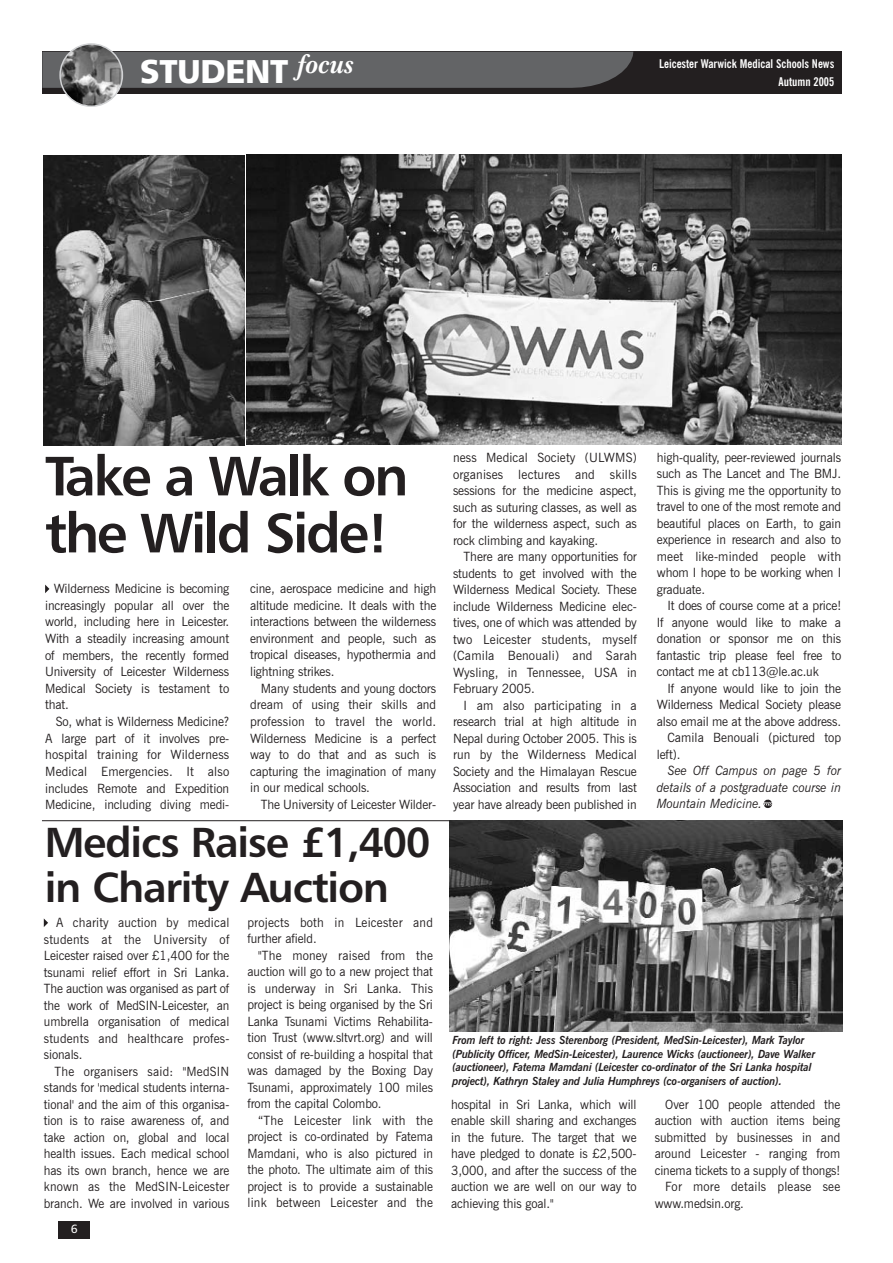
<style>
.page{position:relative;width:893px;height:1263px;background:#fff}
.page>*{position:absolute;margin:0;border:0;box-sizing:border-box;transform-origin:0 0}
.t1{font:55.5px/57px "Humanist 777 BT Bold B";letter-spacing:-.045em;color:#231f20}
.t2{font:42px/45px "Humanist 777 BT Bold B";letter-spacing:-.03em;color:#231f20}
.t3{font:33px "Humanist 777 BT Black B";letter-spacing:-.01em;color:#fff}
.t4{font:italic 700 27px "New Baskerville IT Cby BT";letter-spacing:-.03em;color:#fff}
.t5{font:12.75px/16.5px "News Gothic BT";letter-spacing:-.005em;color:#231f20;text-align:justify}
.t6{font:12.75px/16.5px "News Gothic BT";letter-spacing:-.005em;color:#231f20;text-align:justify;scale:.96 1}
.t7{font:italic 12.75px/16.5px "News Gothic BT";letter-spacing:-.01em;color:#231f20;text-align:justify}
.t8{font:12.75px/16.5px "News Gothic BT";letter-spacing:.02em;color:#231f20;scale:.96 1}
.t9{font:700 condensed 12px "News Gothic BT";color:#fff}
.t10{font:12px "Humanist 777 BT Roman B";color:#fff}
.t11{font:italic 700 11.25px/13.5px "News Gothic BT";letter-spacing:-.01em;color:#231f20;scale:.96 1}
</style>
<div class="page">
<div style="left:58px;top:1221px;width:32px;height:17px;background:#231f20"></div>
<div style="left:42px;top:52px;width:800px;height:42px;background:#231f20"></div>
<svg style="left:42px;top:43px;width:591px;height:64px"></svg>
<hr style="left:42px;top:820px;width:799px;height:1px;background:#231f20">
<img style="left:247px;top:155px;width:594px;height:290px">
<img style="left:44px;top:155px;width:201px;height:290px">
<svg style="left:44px;top:918px;width:4px;height:9px"></svg>
<img style="left:450px;top:821px;width:393px;height:210px">
<svg style="left:45px;top:585px;width:4px;height:8px"></svg>
<svg style="left:764px;top:799px;width:8px;height:10px"></svg>
<h3 class="t4" style="left:298px;top:54px;width:58px">focus</h3>
<h3 class="t3" style="left:140px;top:55px;width:150px">STUDENT</h3>
<p class="t9" style="left:659px;top:58px;width:177px">Leicester Warwick Medical Schools News</p>
<p class="t9" style="left:779px;top:75px;width:57px">Autumn 2005</p>
<h1 class="t1" style="left:45px;top:450px;width:365px">Take a Walk on the Wild Side!</h1>
<p class="t5" style="left:45px;top:582px;width:186px;text-indent:9px">Wilderness Medicine is becoming increasingly popular all over the world, including here in Leicester.<br>With a steadily increasing amount of members, the recently formed University of Leicester Wilderness Medical Society is testament to that.</p>
<p class="t5" style="left:45px;top:715px;width:186px;text-indent:11px">So, what is Wilderness Medicine?<br>A large part of it involves pre&shy;hospital training for Wilderness Medical Emergencies. It also includes Remote and Expedition Medicine, including diving medi-</p>
<p class="t5" style="left:250px;top:582px;width:188px">cine, aerospace medicine and high altitude medicine. It deals with the interactions between the wilderness environment and people, such as tropical diseases, hypothermia and lightning strikes.</p>
<p class="t5" style="left:250px;top:681px;width:188px;text-indent:11px">Many students and young doctors dream of using their skills and profession to travel the world.<br>Wilderness Medicine is a perfect way to do that and as such is capturing the imagination of many in our medical schools.</p>
<p class="t5" style="left:261px;top:798px;width:177px">The University of Leicester Wilder-</p>
<h2 class="t2" style="left:45px;top:822px;width:388px">Medics Raise £1,400 in Charity Auction</h2>
<p class="t6" style="left:44px;top:916px;width:195px;text-indent:13px">A charity auction by medical students at the University of Leicester raised over £1,400 for the tsunami relief effort in Sri Lanka.<br>The auction was organised as part of the work of MedSIN-Leicester, an umbrella organisation of medical students and healthcare profes&shy;sionals.</p>
<p class="t6" style="left:44px;top:1064px;width:195px;text-indent:11px">The organisers said: "MedSIN stands for 'medical students interna&shy;tional' and the aim of this organisa&shy;tion is to raise awareness of, and take action on, global and local health issues. Each medical school has its own branch, hence we are known as the MedSIN-Leicester branch. We are involved in various</p>
<p class="t10" style="left:71px;top:1223px;width:8px">6</p>
<p class="t8" style="left:247px;top:915px;width:195px">projects both in Leicester and further afield.</p>
<p class="t6" style="left:247px;top:948px;width:195px;text-indent:11px">"The money raised from the auction will go to a new project that is underway in Sri Lanka. This project is being organised by the Sri Lanka Tsunami Victims Rehabilita&shy;tion Trust (www.sltvrt.org) and will consist of re-building a hospital that was damaged by the Boxing Day Tsunami, approximately 100 miles from the capital Colombo.</p>
<p class="t6" style="left:247px;top:1113px;width:195px;text-indent:11px">“The Leicester link with the project is co-ordinated by Fatema Mamdani, who is also pictured in the photo. The ultimate aim of this project is to provide a sustainable link between Leicester and the</p>
<p class="t5" style="left:453px;top:451px;width:185px">ness Medical Society (ULWMS) organises lectures and skills sessions for the medicine aspect, such as suturing classes, as well as for the wilderness aspect, such as rock climbing and kayaking.</p>
<p class="t5" style="left:453px;top:550px;width:185px;text-indent:11px">There are many opportunities for students to get involved with the Wilderness Medical Society. These include Wilderness Medicine elec&shy;tives, one of which was attended by two Leicester students, myself (Camila Benouali) and Sarah Wysling, in Tennessee, USA in February 2005.</p>
<p class="t5" style="left:453px;top:698px;width:185px;text-indent:11px">I am also participating in a research trial at high altitude in Nepal during October 2005. This is run by the Wilderness Medical Society and the Himalayan Rescue Association and results from last year have already been published in</p>
<p class="t5" style="left:657px;top:450px;width:186px">high-quality, peer-reviewed journals such as The Lancet and The BMJ.<br>This is giving me the opportunity to travel to one of the most remote and beautiful places on Earth, to gain experience in research and also to meet like-minded people with whom I hope to be working when I graduate.</p>
<p class="t5" style="left:657px;top:599px;width:186px;text-indent:11px">It does of course come at a price!<br>If anyone would like to make a donation or sponsor me on this fantastic trip please feel free to contact me at cb113@le.ac.uk</p>
<p class="t5" style="left:667px;top:681px;width:175px">If anyone would like to join the</p>
<p class="t5" style="left:657px;top:698px;width:186px">Wilderness Medical Society please</p>
<p class="t5" style="left:657px;top:714px;width:186px">also email me at the above address.</p>
<p class="t5" style="left:667px;top:731px;width:175px">Camila Benouali (pictured top</p>
<p class="t5" style="left:657px;top:747px;width:25px">left).</p>
<p class="t7" style="left:657px;top:764px;width:186px;text-indent:11px">See Off Campus on page 5 for details of a postgraduate course in Mountain Medicine.</p>
<p class="t11" style="left:453px;top:1034px;width:379px">From left to right: Jess Sterenborg (President, MedSin-Leicester), Mark Taylor (Publicity Officer, MedSin-Leicester), Laurence Wicks (auctioneer), Dave Walker (auctioneer), Fatema Mamdani (Leicester co-ordinator of the Sri Lanka hospital project), Kathryn Staley and Julia Humphreys (co-organisers of auction).</p>
<p class="t6" style="left:451px;top:1097px;width:195px">hospital in Sri Lanka, which will enable skill sharing and exchanges in the future. The target that we have pledged to donate is £2,500- 3,000, and after the success of the auction we are well on our way to achieving this goal."</p>
<p class="t6" style="left:665px;top:1097px;width:184px">Over 100 people attended the</p>
<p class="t6" style="left:655px;top:1114px;width:195px">auction with auction items being</p>
<p class="t6" style="left:655px;top:1130px;width:195px">submitted by businesses in and</p>
<p class="t6" style="left:655px;top:1147px;width:195px">around Leicester - ranging from</p>
<p class="t6" style="left:655px;top:1163px;width:195px">cinema tickets to a supply of thongs!</p>
<p class="t8" style="left:665px;top:1180px;width:184px">For more details please see</p>
<p class="t6" style="left:655px;top:1196px;width:95px">www.medsin.org.</p>
</div>
